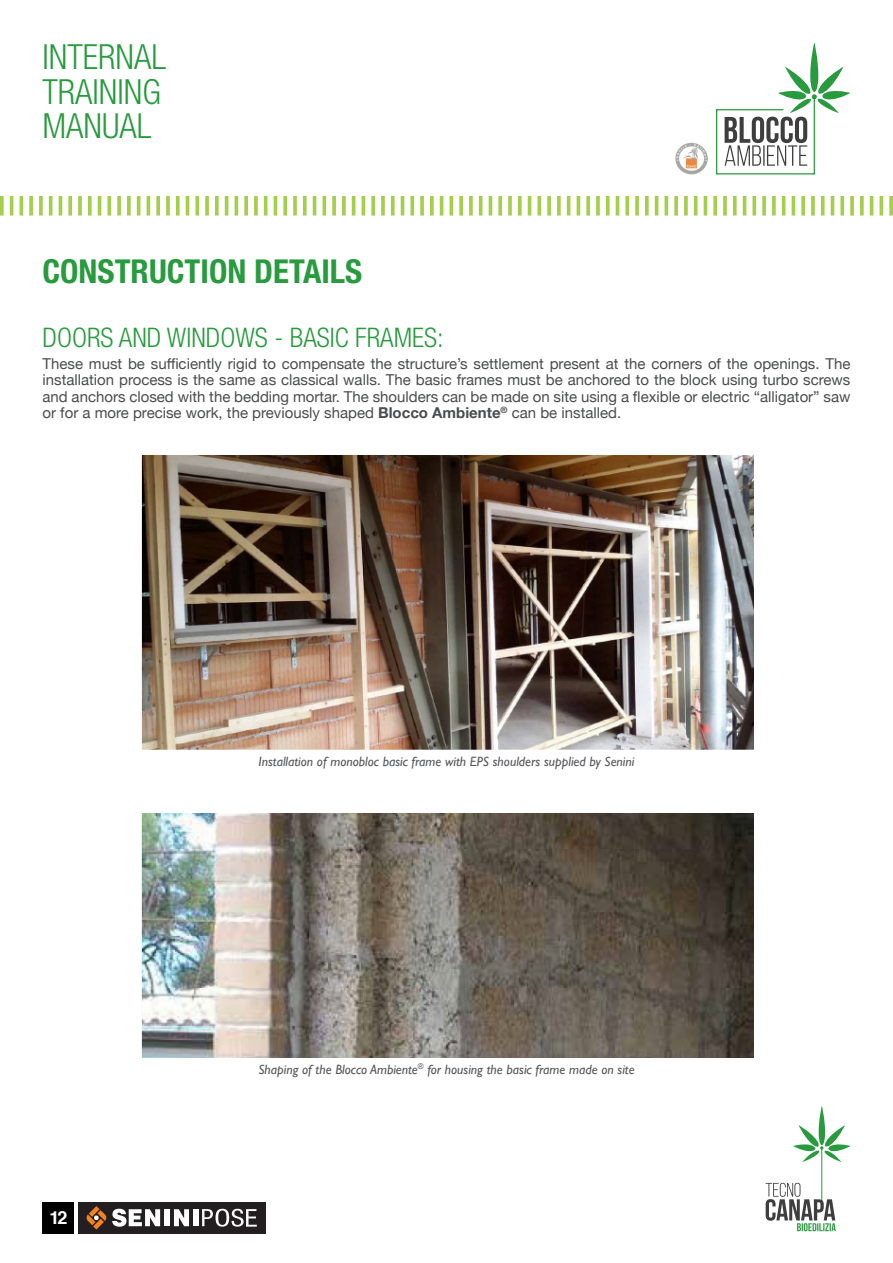
<style>
.page{position:relative;width:893px;height:1263px;background:#fff}
.page>*{position:absolute;margin:0;border:0;box-sizing:border-box;transform-origin:0 0}
.t1{font:300 condensed 34.65px/34.7px "Helvetica Neue";color:#299b3f}
.t2{font:700 condensed 33px "Helvetica Neue";color:#299b3f}
.t3{font:300 condensed 27px "Helvetica Neue";color:#299b3f}
.t4{font:700 18px "Helvetica";color:#fff}
.t5{font:15px/16.5px "Helvetica Neue";color:#4b4c4d;text-align:justify}
.t6{font:italic 13.5px "Gill Sans";color:#57585a}
.s1{font-weight:700}
</style>
<div class="page">
<hr style="left:821px;top:1148px;width:1px;height:55px;background:#299b3f">
<svg style="left:793px;top:1106px;width:57px;height:56px"></svg>
<svg style="left:766px;top:1183px;width:70px;height:48px"></svg>
<img style="left:675px;top:142px;width:33px;height:32px">
<svg style="left:716px;top:43px;width:134px;height:132px"></svg>
<svg style="left:0;top:196px;width:4px;height:20px"></svg>
<hr style="left:10px;top:196px;width:3px;height:20px;background:#a4ce4c">
<hr style="left:20px;top:196px;width:3px;height:20px;background:#a4ce4c">
<svg style="left:29px;top:196px;width:4px;height:20px"></svg>
<svg style="left:39px;top:196px;width:4px;height:20px"></svg>
<svg style="left:49px;top:196px;width:4px;height:20px"></svg>
<hr style="left:59px;top:196px;width:3px;height:20px;background:#a4ce4c">
<svg style="left:68px;top:196px;width:4px;height:20px"></svg>
<svg style="left:78px;top:196px;width:4px;height:20px"></svg>
<svg style="left:88px;top:196px;width:4px;height:20px"></svg>
<hr style="left:98px;top:196px;width:3px;height:20px;background:#a4ce4c">
<svg style="left:107px;top:196px;width:4px;height:20px"></svg>
<svg style="left:117px;top:196px;width:4px;height:20px"></svg>
<svg style="left:127px;top:196px;width:4px;height:20px"></svg>
<hr style="left:137px;top:196px;width:3px;height:20px;background:#a4ce4c">
<hr style="left:147px;top:196px;width:3px;height:20px;background:#a4ce4c">
<svg style="left:156px;top:196px;width:4px;height:20px"></svg>
<svg style="left:166px;top:196px;width:4px;height:20px"></svg>
<svg style="left:176px;top:196px;width:4px;height:20px"></svg>
<hr style="left:186px;top:196px;width:3px;height:20px;background:#a4ce4c">
<svg style="left:195px;top:196px;width:4px;height:20px"></svg>
<svg style="left:205px;top:196px;width:4px;height:20px"></svg>
<svg style="left:215px;top:196px;width:4px;height:20px"></svg>
<hr style="left:225px;top:196px;width:3px;height:20px;background:#a4ce4c">
<hr style="left:235px;top:196px;width:3px;height:20px;background:#a4ce4c">
<svg style="left:244px;top:196px;width:4px;height:20px"></svg>
<svg style="left:254px;top:196px;width:4px;height:20px"></svg>
<hr style="left:264px;top:196px;width:3px;height:20px;background:#a4ce4c">
<hr style="left:274px;top:196px;width:3px;height:20px;background:#a4ce4c">
<svg style="left:283px;top:196px;width:4px;height:20px"></svg>
<svg style="left:293px;top:196px;width:4px;height:20px"></svg>
<svg style="left:303px;top:196px;width:4px;height:20px"></svg>
<hr style="left:313px;top:196px;width:3px;height:20px;background:#a4ce4c">
<svg style="left:322px;top:196px;width:4px;height:20px"></svg>
<svg style="left:332px;top:196px;width:4px;height:20px"></svg>
<svg style="left:342px;top:196px;width:4px;height:20px"></svg>
<hr style="left:352px;top:196px;width:3px;height:20px;background:#a4ce4c">
<hr style="left:362px;top:196px;width:3px;height:20px;background:#a4ce4c">
<svg style="left:371px;top:196px;width:4px;height:20px"></svg>
<svg style="left:381px;top:196px;width:4px;height:20px"></svg>
<svg style="left:391px;top:196px;width:4px;height:20px"></svg>
<hr style="left:401px;top:196px;width:3px;height:20px;background:#a4ce4c">
<svg style="left:410px;top:196px;width:4px;height:20px"></svg>
<svg style="left:420px;top:196px;width:4px;height:20px"></svg>
<svg style="left:430px;top:196px;width:4px;height:20px"></svg>
<hr style="left:440px;top:196px;width:3px;height:20px;background:#a4ce4c">
<hr style="left:450px;top:196px;width:3px;height:20px;background:#a4ce4c">
<svg style="left:459px;top:196px;width:4px;height:20px"></svg>
<svg style="left:469px;top:196px;width:4px;height:20px"></svg>
<hr style="left:479px;top:196px;width:3px;height:20px;background:#a4ce4c">
<hr style="left:489px;top:196px;width:3px;height:20px;background:#a4ce4c">
<svg style="left:498px;top:196px;width:4px;height:20px"></svg>
<svg style="left:508px;top:196px;width:4px;height:20px"></svg>
<svg style="left:518px;top:196px;width:4px;height:20px"></svg>
<hr style="left:528px;top:196px;width:3px;height:20px;background:#a4ce4c">
<svg style="left:537px;top:196px;width:4px;height:20px"></svg>
<svg style="left:547px;top:196px;width:4px;height:20px"></svg>
<svg style="left:557px;top:196px;width:4px;height:20px"></svg>
<hr style="left:567px;top:196px;width:3px;height:20px;background:#a4ce4c">
<hr style="left:577px;top:196px;width:3px;height:20px;background:#a4ce4c">
<svg style="left:586px;top:196px;width:4px;height:20px"></svg>
<svg style="left:596px;top:196px;width:4px;height:20px"></svg>
<svg style="left:606px;top:196px;width:4px;height:20px"></svg>
<hr style="left:616px;top:196px;width:3px;height:20px;background:#a4ce4c">
<svg style="left:625px;top:196px;width:4px;height:20px"></svg>
<svg style="left:635px;top:196px;width:4px;height:20px"></svg>
<svg style="left:645px;top:196px;width:4px;height:20px"></svg>
<hr style="left:655px;top:196px;width:3px;height:20px;background:#a4ce4c">
<hr style="left:665px;top:196px;width:3px;height:20px;background:#a4ce4c">
<svg style="left:674px;top:196px;width:4px;height:20px"></svg>
<svg style="left:684px;top:196px;width:4px;height:20px"></svg>
<hr style="left:694px;top:196px;width:3px;height:20px;background:#a4ce4c">
<hr style="left:704px;top:196px;width:3px;height:20px;background:#a4ce4c">
<svg style="left:713px;top:196px;width:4px;height:20px"></svg>
<svg style="left:723px;top:196px;width:4px;height:20px"></svg>
<svg style="left:733px;top:196px;width:4px;height:20px"></svg>
<hr style="left:743px;top:196px;width:3px;height:20px;background:#a4ce4c">
<svg style="left:752px;top:196px;width:4px;height:20px"></svg>
<svg style="left:762px;top:196px;width:4px;height:20px"></svg>
<svg style="left:772px;top:196px;width:4px;height:20px"></svg>
<hr style="left:782px;top:196px;width:3px;height:20px;background:#a4ce4c">
<hr style="left:792px;top:196px;width:3px;height:20px;background:#a4ce4c">
<svg style="left:801px;top:196px;width:4px;height:20px"></svg>
<svg style="left:811px;top:196px;width:4px;height:20px"></svg>
<svg style="left:821px;top:196px;width:4px;height:20px"></svg>
<hr style="left:831px;top:196px;width:3px;height:20px;background:#a4ce4c">
<svg style="left:840px;top:196px;width:4px;height:20px"></svg>
<svg style="left:850px;top:196px;width:4px;height:20px"></svg>
<svg style="left:860px;top:196px;width:4px;height:20px"></svg>
<hr style="left:870px;top:196px;width:3px;height:20px;background:#a4ce4c">
<svg style="left:879px;top:196px;width:4px;height:20px"></svg>
<svg style="left:889px;top:196px;width:4px;height:20px"></svg>
<div style="left:43px;top:1202px;width:31px;height:31px;background:#000"></div>
<div style="left:79px;top:1202px;width:187px;height:31px;background:#231f20"></div>
<div style="left:164px;top:1209px;width:6px;height:17px;background:#fff"></div>
<svg style="left:112px;top:1209px;width:48px;height:18px"></svg>
<svg style="left:174px;top:1209px;width:15px;height:17px"></svg>
<div style="left:193px;top:1209px;width:6px;height:17px;background:#fff"></div>
<svg style="left:87px;top:1206px;width:19px;height:23px"></svg>
<svg style="left:202px;top:1209px;width:55px;height:17px"></svg>
<img style="left:141px;top:456px;width:613px;height:293px">
<img style="left:141px;top:813px;width:613px;height:244px">
<h1 class="t1" style="left:43px;top:39px;width:125px">INTERNAL<br>TRAINING<br>MANUAL</h1>
<p class="t2" style="left:43px;top:251px;width:321px">CONSTRUCTION DETAILS</p>
<p class="t3" style="left:43px;top:322px;width:403px">DOORS AND WINDOWS - BASIC FRAMES:</p>
<p class="t5" style="left:43px;top:356px;width:809px">These must be sufficiently rigid to compensate the structure’s settlement present at the corners of the openings. The installation process is the same as classical walls. The basic frames must be anchored to the block using turbo screws and anchors closed with the bedding mortar. The shoulders can be made on site using a flexible or electric “alligator” saw or for a more precise work, the previously shaped <span class="s1">Blocco Ambiente</span><sup>®</sup> can be installed.</p>
<p class="t6" style="left:259px;top:754px;width:377px">Installation of monobloc basic frame with EPS shoulders supplied by Senini</p>
<p class="t4" style="left:50px;top:1203px;width:19px">12</p>
<p class="t6" style="left:258px;top:1061px;width:378px">Shaping of the Blocco Ambiente<sup>®</sup> for housing the basic frame made on site</p>
</div>
